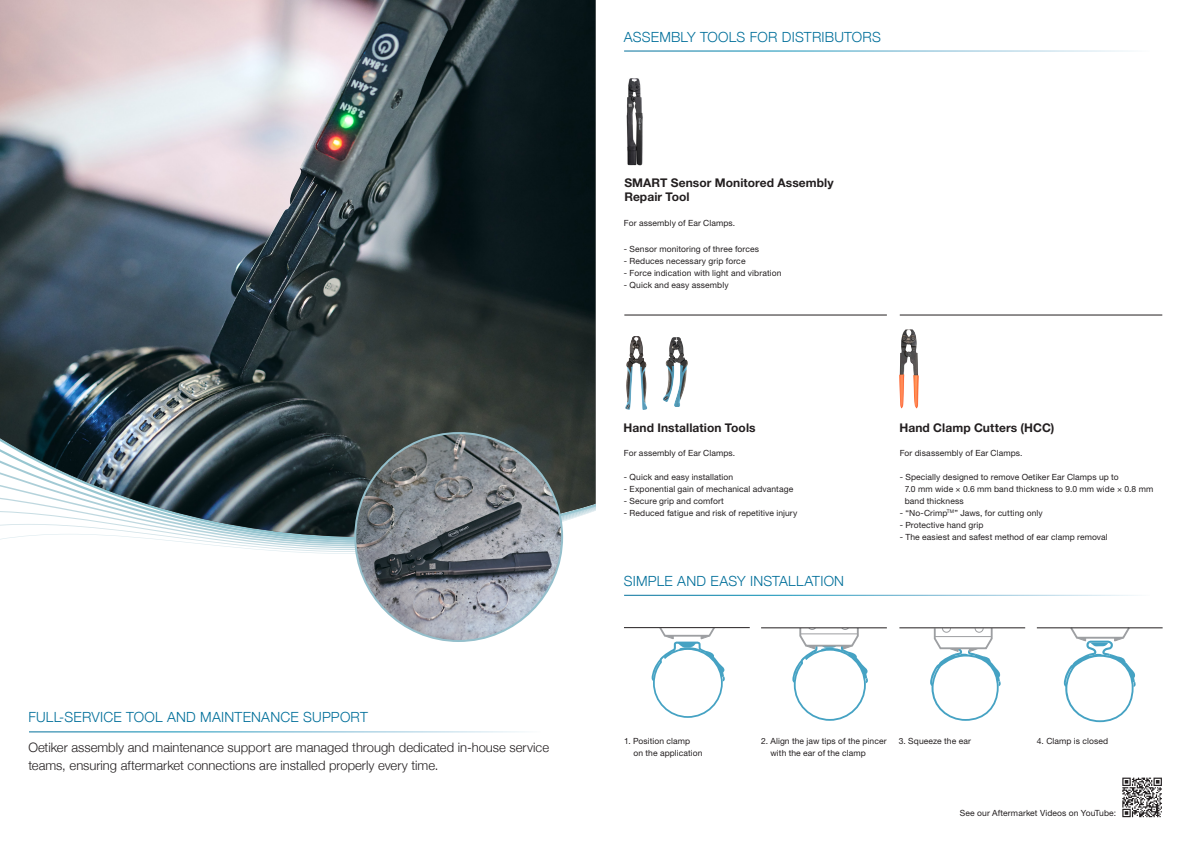
<style>
.page{position:relative;width:1191px;height:842px;background:#fff}
.page>*{position:absolute;margin:0;border:0;box-sizing:border-box;transform-origin:0 0}
.t1{font:300 14px "Helvetica Neue";letter-spacing:.015em;color:#006f9a}
.t2{font:300 13px/18px "Helvetica Neue";color:#231f20}
.t3{font:700 12px/14px "Helvetica Neue LTW1 G";letter-spacing:.005em;color:#231f20}
.t4{font:8.5px/12px "Helvetica Neue LTW1 G";letter-spacing:.01em;color:#231f20}
.s1{font-family:"Helvetica Neue"}
</style>
<div class="page">
<svg style="left:0;top:537px;width:564px;height:17px"></svg>
<img style="left:0;top:0;width:595px;height:537px">
<img style="left:355px;top:433px;width:207px;height:208px">
<img style="left:899px;top:329px;width:20px;height:79px">
<img style="left:625px;top:336px;width:22px;height:74px">
<img style="left:626px;top:78px;width:17px;height:88px">
<img style="left:663px;top:337px;width:25px;height:70px">
<hr style="left:899px;top:315px;width:263px;height:1px;background:#231f20">
<hr style="left:624px;top:315px;width:263px;height:1px;background:#231f20">
<svg style="left:1122px;top:778px;width:39px;height:39px"></svg>
<svg style="left:651px;top:628px;width:74px;height:90px"></svg>
<svg style="left:792px;top:627px;width:76px;height:94px"></svg>
<svg style="left:930px;top:627px;width:71px;height:94px"></svg>
<svg style="left:1063px;top:627px;width:72px;height:95px"></svg>
<hr style="left:624px;top:627px;width:125px;height:1px;background:#231f20">
<hr style="left:761px;top:628px;width:126px;height:1px;background:#231f20">
<hr style="left:899px;top:628px;width:126px;height:1px;background:#231f20">
<hr style="left:1036px;top:628px;width:126px;height:1px;background:#231f20">
<h1 class="t1" style="left:28px;top:706px;width:341px">FULL-SERVICE TOOL AND MAINTENANCE SUPPORT</h1>
<h2 class="t2" style="left:28px;top:737px;width:522px">Oetiker assembly and maintenance support are managed through dedicated in-house service teams, ensuring aftermarket connections are installed properly every time.</h2>
<h1 class="t1" style="left:624px;top:26px;width:258px">ASSEMBLY TOOLS FOR DISTRIBUTORS</h1>
<h3 class="t3" style="left:624px;top:176px;width:211px">SMART Sensor Monitored Assembly<br>Repair Tool</h3>
<p class="t4" style="left:624px;top:217px;width:113px">For assembly of Ear Clamps.</p>
<p class="t4" style="left:624px;top:243px;width:137px"><span class="s1">-</span> Sensor monitoring of three forces</p>
<p class="t4" style="left:624px;top:255px;width:123px"><span class="s1">-</span> Reduces necessary grip force</p>
<p class="t4" style="left:624px;top:267px;width:159px"><span class="s1">-</span> Force indication with light and vibration</p>
<p class="t4" style="left:624px;top:279px;width:106px"><span class="s1">-</span> Quick and easy assembly</p>
<h3 class="t3" style="left:623px;top:421px;width:133px">Hand Installation Tools</h3>
<p class="t4" style="left:624px;top:447px;width:113px">For assembly of Ear Clamps.</p>
<p class="t4" style="left:624px;top:471px;width:111px"><span class="s1">-</span> Quick and easy installation</p>
<p class="t4" style="left:624px;top:483px;width:171px"><span class="s1">-</span> Exponential gain of mechanical advantage</p>
<p class="t4" style="left:624px;top:495px;width:101px"><span class="s1">-</span> Secure grip and comfort</p>
<p class="t4" style="left:624px;top:507px;width:175px"><span class="s1">-</span> Reduced fatigue and risk of repetitive injury</p>
<h1 class="t1" style="left:624px;top:570px;width:222px">SIMPLE AND EASY INSTALLATION</h1>
<h3 class="t3" style="left:899px;top:421px;width:156px">Hand Clamp Cutters (HCC)</h3>
<p class="t4" style="left:899px;top:447px;width:124px">For disassembly of Ear Clamps.</p>
<p class="t4" style="left:904px;top:471px;width:250px;text-indent:-5px"><span class="s1">-</span> Specially designed to remove Oetiker Ear Clamps up to<br>7.0 mm wide × 0.6 mm band thickness to 9.0 mm wide × 0.8 mm band thickness</p>
<p class="t4" style="left:899px;top:507px;width:145px"><span class="s1">-</span> “No-Crimp<sup>TM</sup>” Jaws, for cutting only</p>
<p class="t4" style="left:899px;top:519px;width:85px"><span class="s1">-</span> Protective hand grip</p>
<p class="t4" style="left:899px;top:531px;width:209px"><span class="s1">-</span> The easiest and safest method of ear clamp removal</p>
<p class="t4" style="left:633px;top:735px;width:71px;text-indent:-9px">1. Position clamp<br>on the application</p>
<p class="t4" style="left:770px;top:735px;width:118px;text-indent:-9px">2. Align the jaw tips of the pincer with the ear of the clamp</p>
<p class="t4" style="left:898px;top:735px;width:74px">3. Squeeze the ear</p>
<p class="t4" style="left:1037px;top:735px;width:73px">4. Clamp is closed</p>
<p class="t4" style="left:960px;top:807px;width:158px">See our Aftermarket Videos on YouTube:</p>
</div>
